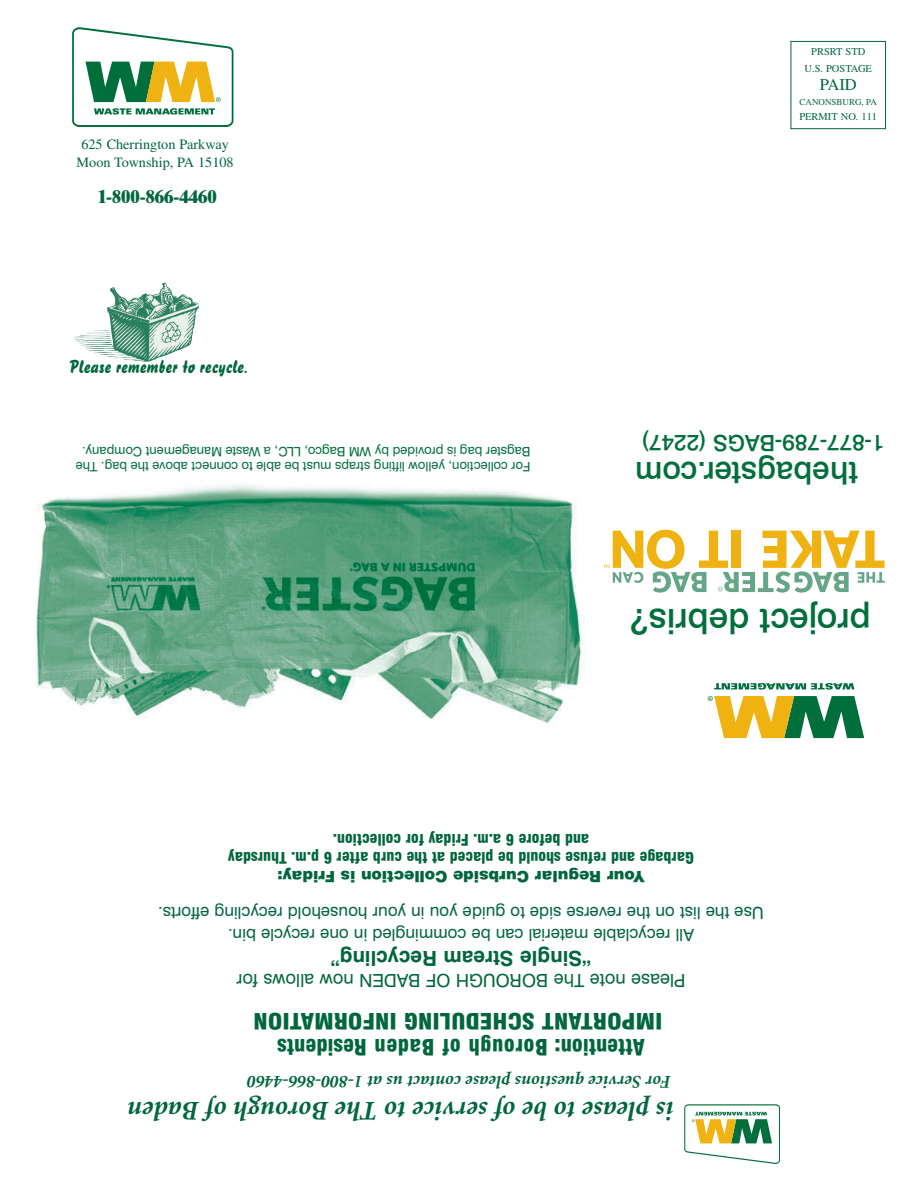
<style>
.page{position:relative;width:918px;height:1188px;background:#fff}
.page>*{position:absolute;margin:0;border:0;box-sizing:border-box;transform-origin:0 0}
.t1{font:500 35.1px "Swiss 721 BT";color:#006f3c}
.t2{font:500 31.5px "Swiss 721 BT";color:#006f3c}
.t3{font:italic 700 27px "Minion";color:#00673d}
.t4{font:500 22.5px "Swiss 721 BT";color:#006f3c}
.t5{font:900 condensed 21.9px/26.4px "Swiss 721 BT";color:#00673d;text-align:center}
.t6{font:700 20.7px "Swiss 721 BT";color:#00673d}
.t7{font:18.45px "Brush 738 BT Regular A";color:#00673d}
.t8{font:18.15px "Swiss 721 BT";color:#00673d}
.t9{font:italic 700 18px "Minion";color:#00673d}
.t10{font:800 18px "Times";color:#00673d}
.t11{font:16.8px/21.3px "Swiss 721 BT";color:#00673d;text-align:center}
.t12{font:16.5px "Times";color:#00673d}
.t13{font:900 condensed 15.6px/18.8px "Swiss 721 BT";color:#00673d;text-align:center}
.t14{font:900 15.6px "Swiss 721 BT";color:#00673d}
.t15{font:14.25px/17.1px "Times";color:#00673d;text-align:center}
.t16{font:13.05px/15.6px "Swiss 721 BT";color:#006f3c}
.t17{font:10.5px/16.5px "Times";color:#00673d;text-align:center}
.t18{font:9px "Times";color:#00673d}
</style>
<div class="page">
<img style="left:84px;top:283px;width:115px;height:79px">
<div style="left:790px;top:41px;width:96px;height:88px;border:1px solid #00673d"></div>
<svg style="left:72px;top:28px;width:161px;height:99px"></svg>
<svg style="left:684px;top:1104px;width:96px;height:60px"></svg>
<svg style="left:604px;top:530px;width:281px;height:63px"></svg>
<svg style="left:714px;top:683px;width:140px;height:7px"></svg>
<svg style="left:708px;top:696px;width:156px;height:42px"></svg>
<img style="left:36px;top:484px;width:548px;height:240px">
<p class="t15" style="left:77px;top:138px;width:159px">625 Cherrington Parkway<br>Moon Township, PA 15108</p>
<h3 class="t10" style="left:99px;top:190px;width:120px">1-800-866-4460</h3>
<h3 class="t7" style="left:69px;top:360px;width:181px">Please remember to recycle.</h3>
<p class="t17" style="left:805px;top:45px;width:69px">PRSRT STD<br>U.S. POSTAGE</p>
<p class="t12" style="left:820px;top:78px;width:38px">PAID</p>
<p class="t18" style="left:800px;top:99px;width:79px">CANONSBURG, PA</p>
<p class="t17" style="left:799px;top:109px;width:79px">PERMIT NO. 111</p>
<h3 class="t4" style="left:884px;top:451px;width:245px;rotate:-180deg">B- 987 - 778 - 1 A G S ) 7422 (</h3>
<p class="t16" style="left:531px;top:474px;width:456px;rotate:-180deg">r oF wo l l ey, no i t ce l l oc gn i t f i l s t r spa m ebt su e l ba o t evobat cennoc eh t ehT. gab<br>B ga s t r e gab s i ded i vo r p yb W M B ga c o L, L C a, W a s t e M megana Ct ne mo nap y .</p>
<h2 class="t2" style="left:858px;top:484px;width:224px;rotate:-180deg">beh t ga ster.c mo</h2>
<h1 class="t1" style="left:871px;top:635px;width:243px;rotate:-180deg">p r o dt ce j be ?s i r</h1>
<p class="t13" style="left:694px;top:866px;width:467px;rotate:-180deg">egab r aG dna esu f e r d l uohs eb deca l p t a eh t br uc r e t f a 6 m. p yads r uhT.<br>dna erofeb 6 m.a yadi rF. rof .noi tcel loc</p>
<p class="t14" style="left:645px;top:883px;width:369px;rotate:-180deg">Y o u r R e g u al r C u br s di e C o el l c oi t n si F di r a :y</p>
<p class="t11" style="left:764px;top:944px;width:607px;rotate:-180deg">A e l ba l cyce r l l m nacl a i r e t a eb mo c m de l gn i n i eno e l cyce r . n i b<br>U es eh t not s i l eh t es r eve r ed i s o t ed i ug uoy n i r uoy d l ohesuoh gn i l cyce r . s t r o f f e</p>
<h3 class="t6" style="left:591px;top:966px;width:262px;rotate:-180deg">S“ gn i e l S mae r t R gn i l cyce ”</h3>
<h3 class="t8" style="left:686px;top:987px;width:450px;rotate:-180deg">P esae l e t on ehT B O R O U G H O F B A D E N won wo l l a s r o f</h3>
<h3 class="t5" style="left:662px;top:1059px;width:410px;rotate:-180deg">B: no i t ne t t A hguo r o f o B neda s t ned i seR<br>MI P O R AT N T CS H DE U NI L G NI OF R M OI TA N</h3>
<h3 class="t9" style="left:671px;top:1089px;width:425px;rotate:-180deg">roF ec i vreS esae lpsnoi t seuq 0644-668-008-1tasut catnoc</h3>
<h3 class="t3" style="left:675px;top:1122px;width:548px;rotate:-180deg">esae lps i ot eb ec ivresfo ot T eh B hguoro Bf o neda</h3>
</div>
